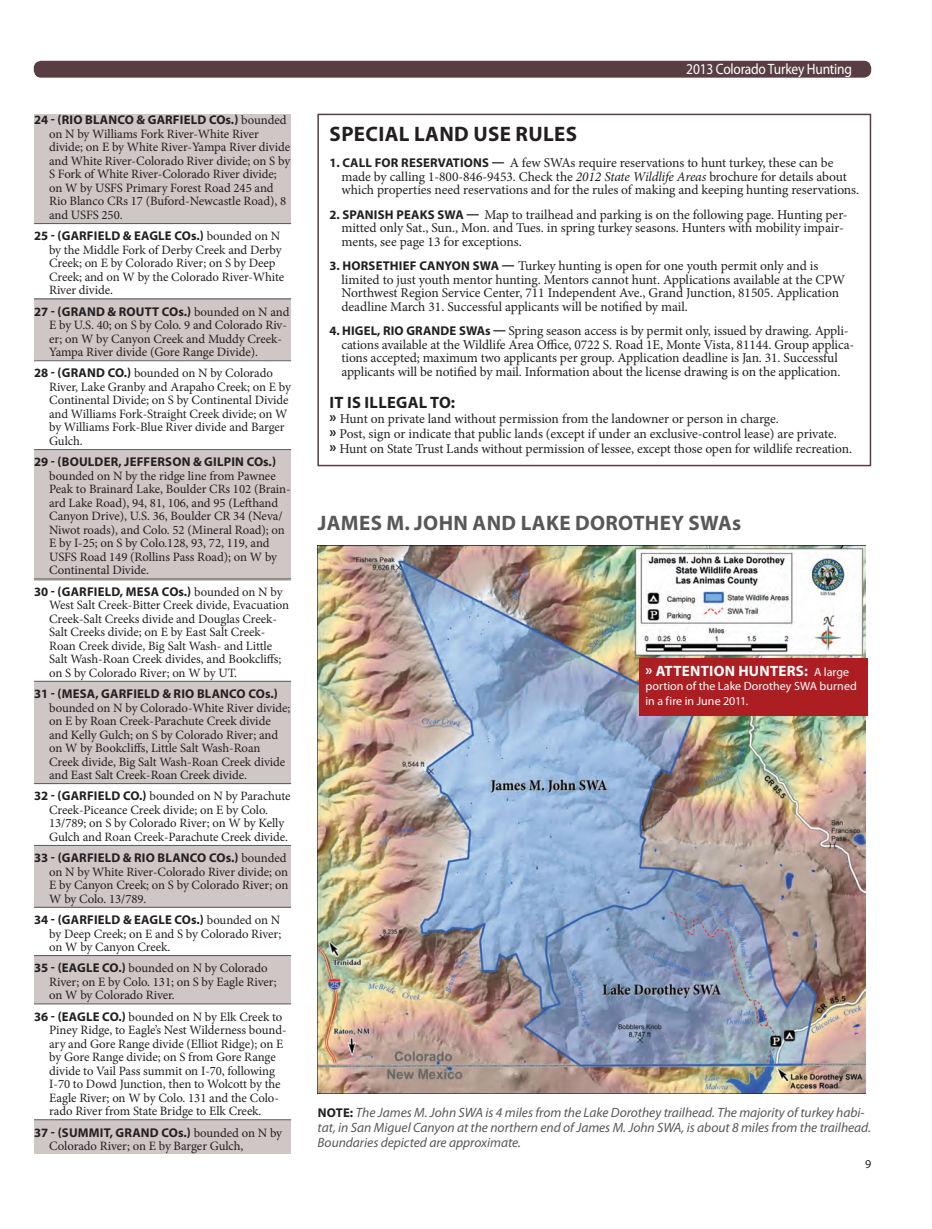
<style>
.page{position:relative;width:932px;height:1229px;background:#fff}
.page>*{position:absolute;margin:0;border:0;box-sizing:border-box;transform-origin:0 0}
.t1{font:700 21px "Myriad Pro";letter-spacing:.015em;color:#57585a}
.t2{font:700 21px "Myriad Pro";letter-spacing:.015em;color:#231f20}
.t3{font:700 16.5px "Myriad Pro";letter-spacing:.015em;color:#231f20}
.t4{font:15px "Myriad Pro";letter-spacing:-.015em;color:#fff;scale:.9 1}
.t5{font:700 15px "Myriad Pro";letter-spacing:.015em;color:#fff}
.t6{font:13.5px/13.5px "Minion Pro";letter-spacing:-.01em;color:#231f20}
.t7{font:italic 13.5px/15px "Myriad Pro";letter-spacing:-.005em;color:#57585a}
.t8{font:12.75px/13.5px "Minion Pro";letter-spacing:-.005em;color:#231f20}
.t9{font:700 12.75px "Myriad Pro";letter-spacing:.015em;color:#231f20}
.t10{font:12px/14.4px "Myriad Pro";letter-spacing:.005em;color:#fff}
.t11{font:12px "Myriad Pro";color:#231f20}
.s1{font-family:"Myriad Pro";font-weight:700}
.s2{font-family:"Minion Pro";font-weight:400}
.s3{font-family:"Myriad Pro";font-weight:700;font-size:12.75px}
.s4{font-style:italic}
.s5{font-family:"Myriad Pro";font-weight:700;font-size:15px}
.s6{font-weight:400;font-size:12px}
.s7{font-weight:700;font-style:normal;font-size:12.75px;color:#231f20}
</style>
<div class="page">
<div style="left:34px;top:61px;width:837px;height:17px;background:#583e43;border-radius:8px"></div>
<img style="left:317px;top:545px;width:549px;height:548px">
<div style="left:317px;top:114px;width:554px;height:352px;border:2px solid #583e43"></div>
<div style="left:34px;top:114px;width:257px;height:110px;background:#cfc6c6"></div>
<div style="left:34px;top:298px;width:256px;height:62px;background:#cfc6c6"></div>
<div style="left:34px;top:450px;width:256px;height:130px;background:#cfc6c6"></div>
<div style="left:34px;top:681px;width:257px;height:102px;background:#cfc6c6"></div>
<div style="left:34px;top:846px;width:256px;height:62px;background:#cfc6c6"></div>
<div style="left:34px;top:1120px;width:256px;height:33px;background:#cfc6c6"></div>
<div style="left:34px;top:955px;width:256px;height:49px;background:#cfc6c6"></div>
<div style="left:639px;top:658px;width:228px;height:58px;background:#ad1e22"></div>
<hr style="left:34px;top:223px;width:257px;height:1px;background:#57585a">
<hr style="left:34px;top:299px;width:257px;height:1px;background:#57585a">
<hr style="left:34px;top:360px;width:257px;height:1px;background:#57585a">
<hr style="left:34px;top:449px;width:257px;height:1px;background:#57585a">
<hr style="left:34px;top:578px;width:257px;height:1px;background:#57585a">
<hr style="left:34px;top:681px;width:257px;height:1px;background:#57585a">
<hr style="left:34px;top:783px;width:257px;height:1px;background:#57585a">
<hr style="left:34px;top:845px;width:257px;height:1px;background:#57585a">
<hr style="left:34px;top:907px;width:257px;height:1px;background:#57585a">
<hr style="left:34px;top:955px;width:257px;height:1px;background:#57585a">
<hr style="left:34px;top:1003px;width:257px;height:1px;background:#57585a">
<hr style="left:34px;top:1119px;width:257px;height:1px;background:#57585a">
<p class="t9" style="left:34px;top:112px;width:153px">24 - (RIO BLA NCO &amp; GA RFIELD</p>
<p class="t8" style="left:49px;top:114px;width:243px;text-indent:160px"><span class="s1">COS.)</span> bounded on N by Williams Fork River-White River divide; on E by White River-Yampa River divide and White River-Colorado River divide; on S by S Fork of White River-Colorado River divide; on W by USFS Primary Forest Road 245 and Rio Blanco CRs 17 (Buford-Newcastle Road), 8 and USFS 250.</p>
<p class="t9" style="left:34px;top:228px;width:67px">25 - (GA RFIELD</p>
<p class="t9" style="left:123px;top:228px;width:159px">&amp; EAGLE COS.) <span class="s2">bounded on N</span></p>
<p class="t8" style="left:49px;top:243px;width:237px">by the Middle Fork of Derby Creek and Derby Creek; on E by Colorado River; on S by Deep Creek; and on W by the Colorado River-White River divide.</p>
<p class="t9" style="left:34px;top:303px;width:106px">27 - (GRAND &amp; ROUTT</p>
<p class="t8" style="left:49px;top:305px;width:242px;text-indent:113px"><span class="s1">COS.)</span> bounded on N and E by U.S. 40; on S by Colo. 9 and Colorado Riv&shy;er; on W by Canyon Creek and Muddy Creek-Yampa River divide (Gore Range Divide).</p>
<p class="t8" style="left:49px;top:366px;width:243px;text-indent:-15px"><span class="s1">28 - (GRAND CO.)</span> bounded on N by Colorado River, Lake Granby and Arapaho Creek; on E by Continental Divide; on S by Continental Divide and Williams Fork-Straight Creek divide; on W by Williams Fork-Blue River divide and Barger Gulch.</p>
<p class="t9" style="left:34px;top:453px;width:48px">29 - (BOULDE</p>
<p class="t9" style="left:111px;top:453px;width:167px">R, JEFFERSON &amp; GILPIN COS.)</p>
<p class="t8" style="left:49px;top:469px;width:243px">bounded on N by the ridge line from Pawnee Peak to Brainard Lake, Boulder CRs 102 (Brain&shy;ard Lake Road), 94, 81, 106, and 95 (Lefthand Canyon Drive), U.S. 36, Boulder CR 34 (Neva/ Niwot roads), and Colo. 52 (Mineral Road); on E by I-25; on S by Colo.128, 93, 72, 119, and USFS Road 149 (Rollins Pass Road); on W by Continental Divide.</p>
<p class="t9" style="left:34px;top:583px;width:67px">30 - (GA RFIELD</p>
<p class="t9" style="left:120px;top:583px;width:20px">, MESA</p>
<p class="t8" style="left:49px;top:585px;width:241px;text-indent:113px"><span class="s1">COS.)</span> bounded on N by West Salt Creek-Bitter Creek divide, Evacuation Creek-Salt Creeks divide and Douglas Creek-Salt Creeks divide; on E by East Salt Creek-Roan Creek divide, Big Salt Wash- and Little Salt Wash-Roan Creek divides, and Bookcliffs; on S by Colorado River; on W by UT.</p>
<p class="t9" style="left:34px;top:685px;width:42px">31 - (MESA</p>
<p class="t9" style="left:95px;top:685px;width:45px">, GA RFIELD</p>
<p class="t9" style="left:162px;top:685px;width:117px">&amp; RIO BLA NCO COS.)</p>
<p class="t8" style="left:49px;top:700px;width:243px">bounded on N by Colorado-White River divide; on E by Roan Creek-Parachute Creek divide and Kelly Gulch; on S by Colorado River; and on W by Bookcliffs, Little Salt Wash-Roan Creek divide, Big Salt Wash-Roan Creek divide and East Salt Creek-Roan Creek divide.</p>
<p class="t9" style="left:34px;top:787px;width:67px">32 - (GA RFIELD</p>
<p class="t8" style="left:49px;top:789px;width:243px;text-indent:74px"><span class="s1">CO.)</span> bounded on N by Parachute Creek-Piceance Creek divide; on E by Colo.<br>13/789; on S by Colorado River; on W by Kelly Gulch and Roan Creek-Parachute Creek divide.</p>
<p class="t9" style="left:34px;top:849px;width:67px">33 - (GA RFIELD</p>
<p class="t9" style="left:123px;top:849px;width:165px">&amp; RIO BLA NCO COS.) <span class="s2">bounded</span></p>
<p class="t8" style="left:49px;top:865px;width:241px;text-align:justify">on N by White River-Colorado River divide; on E by Canyon Creek; on S by Colorado River; on W by Colo. 13/789.</p>
<p class="t9" style="left:34px;top:911px;width:67px">34 - (GA RFIELD</p>
<p class="t9" style="left:123px;top:911px;width:159px">&amp; EAGLE COS.) <span class="s2">bounded on N</span></p>
<p class="t8" style="left:49px;top:926px;width:234px">by Deep Creek; on E and S by Colorado River; on W by Canyon Creek.</p>
<p class="t8" style="left:49px;top:961px;width:229px;text-indent:-15px"><span class="s1">35 - (EAGLE CO.)</span> bounded on N by Colorado<br>River; on E by Colo. 131; on S by Eagle River; on W by Colorado River.</p>
<p class="t8" style="left:49px;top:1010px;width:239px;text-indent:-15px"><span class="s1">36 - (EAGLE CO.)</span> bounded on N by Elk Creek to Piney Ridge, to Eagle’s Nest Wilderness bound&shy;ary and Gore Range divide (Elliot Ridge); on E by Gore Range divide; on S from Gore Range divide to Vail Pass summit on I-70, following I-70 to Dowd Junction, then to Wolcott by the Eagle River; on W by Colo. 131 and the Colo&shy;rado River from State Bridge to Elk Creek.</p>
<p class="t9" style="left:34px;top:1123px;width:39px">37 - (SUMM</p>
<p class="t9" style="left:100px;top:1123px;width:184px">IT, GRAND COS.) <span class="s2">bounded on N by</span></p>
<p class="t8" style="left:49px;top:1139px;width:196px">Colorado River; on E by Barger Gulch,</p>
<p class="t4" style="left:686px;top:59px;width:186px">2013 Colorado Turkey Hunting</p>
<h1 class="t2" style="left:329px;top:121px;width:249px">SPEC IAL LAND USE RULES</h1>
<p class="t9" style="left:329px;top:155px;width:83px">1. CALL FOR RESE</p>
<p class="t6" style="left:341px;top:156px;width:519px;text-indent:89px"><span class="s3">RVAT IONS —</span> A few SWAs require reservations to hunt turkey, these can be made by calling 1-800-846-9453. Check the <span class="s4">2012 State Wildlife Areas</span> brochure for details about which properties need reservations and for the rules of making and keeping hunting reservations.</p>
<p class="t9" style="left:329px;top:206px;width:71px">2. SPANISH PEA</p>
<p class="t6" style="left:341px;top:208px;width:508px;text-indent:78px"><span class="s3">KS SWA —</span> Map to trailhead and parking is on the following page. Hunting per&shy;mitted only Sat., Sun., Mon. and Tues. in spring turkey seasons. Hunters with mobility impair&shy;ments, see page 13 for exceptions.</p>
<p class="t9" style="left:329px;top:257px;width:42px">3. HORSETH</p>
<p class="t6" style="left:341px;top:259px;width:505px;text-indent:58px"><span class="s3">IEF CANYON SWA —</span> Turkey hunting is open for one youth permit only and is limited to just youth mentor hunting. Mentors cannot hunt. Applications available at the CPW Northwest Region Service Center, 711 Independent Ave., Grand Junction, 81505. Application deadline March 31. Successful applicants will be notified by mail.</p>
<p class="t6" style="left:341px;top:324px;width:514px;text-indent:-12px"><span class="s3">4. HIGEL , RIO GRANDE SWAS —</span> Spring season access is by permit only, issued by drawing. Appli&shy;cations available at the Wildlife Area Office, 0722 S. Road 1E, Monte Vista, 81144. Group applica&shy;tions accepted; maximum two applicants per group. Application deadline is Jan. 31. Successful applicants will be notified by mail. Information about the license drawing is on the application.</p>
<p class="t3" style="left:329px;top:392px;width:44px">IT IS ILLE</p>
<p class="t3" style="left:396px;top:392px;width:61px">GAL TO:</p>
<p class="t6" style="left:329px;top:411px;width:524px;line-height:15px"><span class="s5">»</span> Hunt on private land without permission from the landowner or person in charge.<br><span class="s5">»</span> Post, sign or indicate that public lands (except if under an exclusive-control lease) are private.<br><span class="s5">»</span> Hunt on State Trust Lands without permission of lessee, except those open for wildlife recreation.</p>
<h1 class="t1" style="left:318px;top:509px;width:14px">JAMES</h1>
<h1 class="t1" style="left:386px;top:509px;width:251px">M. JOHN AND LAKE DOROTHEY</h1>
<h1 class="t1" style="left:688px;top:509px;width:54px">SWAS</h1>
<p class="t5" style="left:645px;top:661px;width:66px">» ATTENTION</p>
<p class="t5" style="left:738px;top:661px;width:112px">HUNTERS: <span class="s6">A large</span></p>
<p class="t10" style="left:645px;top:679px;width:213px">portion of the Lake Dorothey SWA burned in a fire in June 2011.</p>
<p class="t7" style="left:317px;top:1104px;width:555px"><span class="s7">NOTE :</span> The James M. John SWA is 4 miles from the Lake Dorothey trailhead. The majority of turkey habi&shy;tat, in San Miguel Canyon at the northern end of James M. John SWA, is about 8 miles from the trailhead.<br>Boundaries depicted are approximate.</p>
<p class="t11" style="left:865px;top:1156px;width:8px">9</p>
</div>
